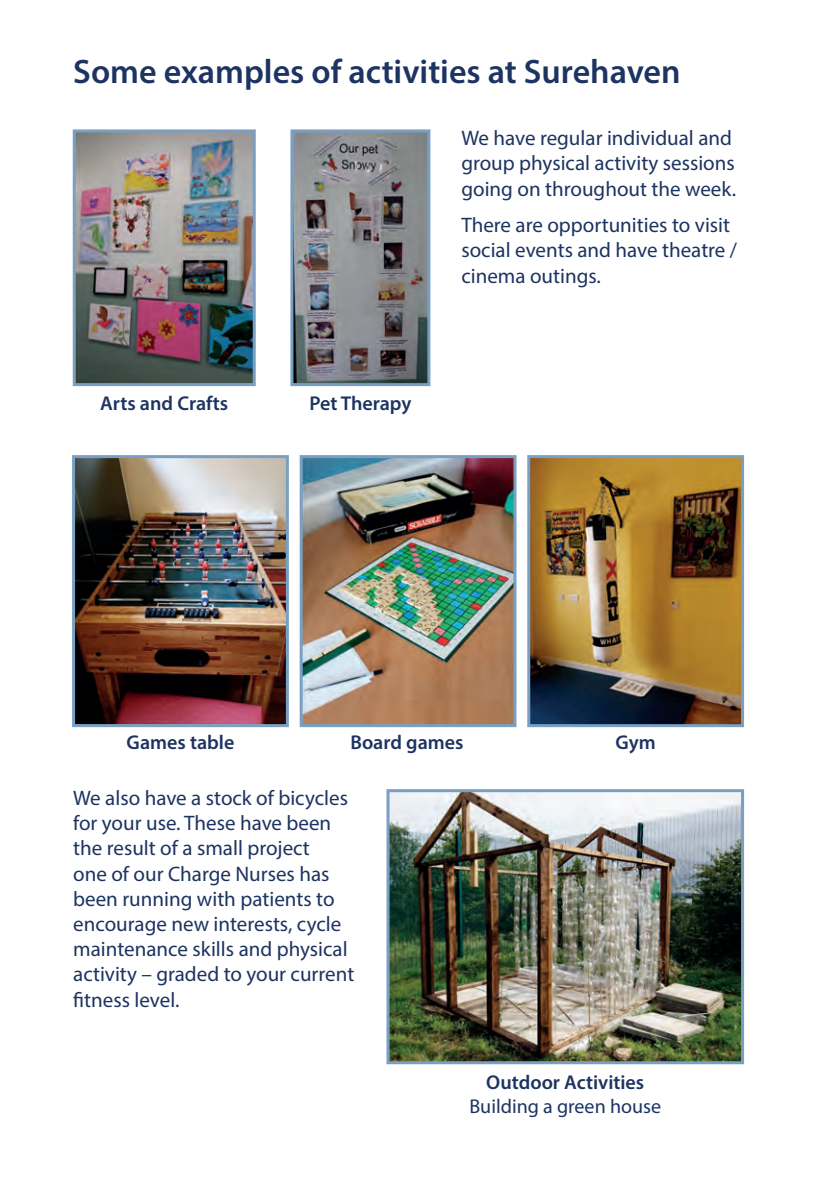
<style>
.page{position:relative;width:840px;height:1191px;background:#fff}
.page>*{position:absolute;margin:0;border:0;box-sizing:border-box;transform-origin:0 0}
.t1{font:600 34px "Myriad Pro";color:#1d3361}
.t2{font:21px/25.2px "Myriad Pro";color:#1d3361}
.t3{font:600 20px "Myriad Pro";color:#1d3361}
.t4{font:20px "Myriad Pro";color:#1d3361}
</style>
<div class="page">
<hr style="left:839px;top:0;width:1px;height:228px;background:#6275b9">
<img style="left:77px;top:133px;width:174px;height:249px">
<div style="left:73px;top:129px;width:182px;height:257px;border:3px solid #79a0c3"></div>
<img style="left:294px;top:133px;width:132px;height:249px">
<div style="left:290px;top:129px;width:140px;height:257px;border:3px solid #79a0c3"></div>
<img style="left:76px;top:459px;width:209px;height:264px">
<div style="left:72px;top:455px;width:217px;height:272px;border:3px solid #79a0c3"></div>
<img style="left:303px;top:459px;width:209px;height:264px">
<div style="left:299px;top:455px;width:217px;height:272px;border:3px solid #79a0c3"></div>
<img style="left:531px;top:459px;width:208px;height:264px">
<div style="left:527px;top:455px;width:216px;height:272px;border:3px solid #79a0c3"></div>
<img style="left:390px;top:793px;width:349px;height:267px">
<div style="left:386px;top:789px;width:357px;height:275px;border:3px solid #79a0c3"></div>
<h1 class="t1" style="left:73px;top:50px;width:608px">Some examples of activities at Surehaven</h1>
<p class="t3" style="left:100px;top:391px;width:129px">Arts and Crafts</p>
<p class="t3" style="left:309px;top:391px;width:104px">Pet Therapy</p>
<p class="t2" style="left:461px;top:125px;width:276px">We have regular individual and group physical activity sessions going on throughout the week.</p>
<p class="t2" style="left:461px;top:212px;width:277px">There are opportunities to visit social events and have theatre / cinema outings.</p>
<p class="t3" style="left:126px;top:729px;width:109px">Games table</p>
<p class="t3" style="left:350px;top:729px;width:114px">Board games</p>
<p class="t3" style="left:615px;top:729px;width:42px">Gym</p>
<p class="t2" style="left:73px;top:785px;width:282px">We also have a stock of bicycles for your use. These have been the result of a small project<br>one of our Charge Nurses has been running with patients to encourage new interests, cycle maintenance skills and physical activity – graded to your current fitness level.</p>
<p class="t3" style="left:486px;top:1069px;width:159px">Outdoor Activities</p>
<p class="t4" style="left:469px;top:1093px;width:193px">Building a green house</p>
</div>
